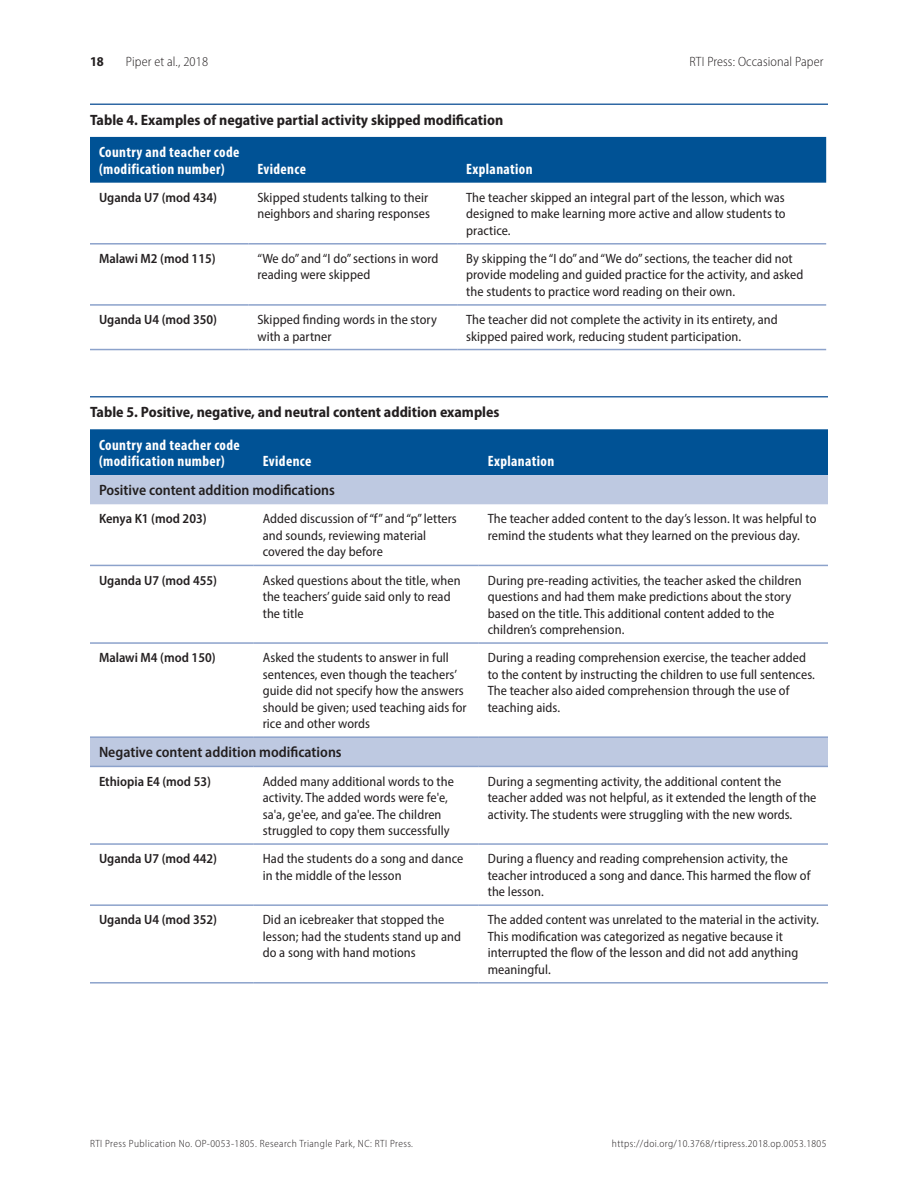
<style>
.page{position:relative;width:918px;height:1188px;background:#fff}
.page>*{position:absolute;margin:0;border:0;box-sizing:border-box;transform-origin:0 0}
.table-column-head{font:700 condensed 15px/16.5px "Myriad Pro";letter-spacing:.025em;color:#fff}
.table-title{font:700 semi-condensed 15px "Myriad Pro";color:#231f20}
.table-text{font:600 semi-condensed 15px "Myriad Pro";color:#231f20}
.table-text-2{font:semi-condensed 13.5px/16.5px "Myriad Pro";letter-spacing:.005em;color:#231f20}
.table-text-3{font:600 semi-condensed 13.5px "Myriad Pro";color:#231f20}
.t1{font:300 semi-condensed 13.5px "Myriad Pro";letter-spacing:.01em;color:#231f20}
.t2{font:700 semi-condensed 13.5px "Myriad Pro";color:#231f20}
.t3{font:300 semi-condensed 10.5px "Myriad Pro";letter-spacing:.04em;color:#231f20}
</style>
<div class="page">
<hr style="left:90px;top:104px;width:738px;height:1px;background:#2f68a4">
<div style="left:90px;top:137px;width:736px;height:46px;background:#005295"></div>
<hr style="left:90px;top:243px;width:158px;height:2px;background:#8ca2cb">
<hr style="left:248px;top:243px;width:209px;height:2px;background:#8ca2cb">
<hr style="left:457px;top:243px;width:369px;height:2px;background:#8ca2cb">
<hr style="left:90px;top:304px;width:158px;height:2px;background:#8ca2cb">
<hr style="left:248px;top:304px;width:209px;height:2px;background:#8ca2cb">
<hr style="left:457px;top:304px;width:369px;height:2px;background:#8ca2cb">
<hr style="left:90px;top:349px;width:158px;height:1px;background:#8ca2cb">
<hr style="left:248px;top:349px;width:209px;height:1px;background:#8ca2cb">
<hr style="left:457px;top:349px;width:369px;height:1px;background:#8ca2cb">
<hr style="left:90px;top:396px;width:738px;height:2px;background:#2f68a4">
<div style="left:90px;top:429px;width:738px;height:46px;background:#005295"></div>
<svg style="left:90px;top:475px;width:738px;height:291px"></svg>
<hr style="left:90px;top:565px;width:164px;height:1px;background:#8ca2cb">
<hr style="left:254px;top:565px;width:225px;height:1px;background:#8ca2cb">
<hr style="left:479px;top:565px;width:349px;height:1px;background:#8ca2cb">
<hr style="left:90px;top:642px;width:164px;height:2px;background:#8ca2cb">
<hr style="left:254px;top:642px;width:225px;height:2px;background:#8ca2cb">
<hr style="left:479px;top:642px;width:349px;height:2px;background:#8ca2cb">
<hr style="left:90px;top:736px;width:164px;height:2px;background:#8ca2cb">
<hr style="left:254px;top:736px;width:225px;height:2px;background:#8ca2cb">
<hr style="left:479px;top:736px;width:349px;height:2px;background:#8ca2cb">
<hr style="left:90px;top:766px;width:164px;height:1px;background:#8ca2cb">
<hr style="left:254px;top:766px;width:225px;height:1px;background:#8ca2cb">
<hr style="left:479px;top:766px;width:349px;height:1px;background:#8ca2cb">
<hr style="left:90px;top:843px;width:164px;height:2px;background:#8ca2cb">
<hr style="left:254px;top:843px;width:225px;height:2px;background:#8ca2cb">
<hr style="left:479px;top:843px;width:349px;height:2px;background:#8ca2cb">
<hr style="left:90px;top:904px;width:164px;height:2px;background:#8ca2cb">
<hr style="left:254px;top:904px;width:225px;height:2px;background:#8ca2cb">
<hr style="left:479px;top:904px;width:349px;height:2px;background:#8ca2cb">
<hr style="left:90px;top:982px;width:164px;height:2px;background:#8ca2cb">
<hr style="left:254px;top:982px;width:225px;height:2px;background:#8ca2cb">
<hr style="left:479px;top:982px;width:349px;height:2px;background:#8ca2cb">
<p class="t2" style="left:90px;top:53px;width:15px">18</p>
<p class="t1" style="left:126px;top:54px;width:84px">Piper et al., 2018</p>
<p class="t1" style="left:689px;top:54px;width:136px">RTI Press: Occasional Paper</p>
<p class="table-title" style="left:90px;top:110px;width:415px">Table 4. Examples of negative partial activity skipped modification</p>
<p class="table-column-head" style="left:99px;top:144px;width:142px">Country and teacher code (modification number)</p>
<p class="table-column-head" style="left:257px;top:160px;width:50px">Evidence</p>
<p class="table-column-head" style="left:466px;top:160px;width:68px">Explanation</p>
<p class="table-text-3" style="left:99px;top:189px;width:120px">Uganda U7 (mod 434)</p>
<p class="table-text-2" style="left:257px;top:189px;width:174px">Skipped students talking to their neighbors and sharing responses</p>
<p class="table-text-2" style="left:466px;top:189px;width:321px;text-align:justify">The teacher skipped an integral part of the lesson, which was designed to make learning more active and allow students to practice.</p>
<p class="table-text-3" style="left:99px;top:250px;width:118px">Malawi M2 (mod 115)</p>
<p class="table-text-2" style="left:257px;top:250px;width:183px">“We do” and “I do” sections in word reading were skipped</p>
<p class="table-text-2" style="left:466px;top:250px;width:339px">By skipping the “I do” and “We do” sections, the teacher did not provide modeling and guided practice for the activity, and asked the students to practice word reading on their own.</p>
<p class="table-text-3" style="left:99px;top:311px;width:120px">Uganda U4 (mod 350)</p>
<p class="table-text-2" style="left:257px;top:311px;width:181px">Skipped finding words in the story with a partner</p>
<p class="table-text-2" style="left:466px;top:311px;width:313px">The teacher did not complete the activity in its entirety, and skipped paired work, reducing student participation.</p>
<p class="table-title" style="left:90px;top:402px;width:411px">Table 5. Positive, negative, and neutral content addition examples</p>
<p class="table-column-head" style="left:99px;top:436px;width:142px">Country and teacher code (modification number)</p>
<p class="table-column-head" style="left:263px;top:452px;width:50px">Evidence</p>
<p class="table-column-head" style="left:488px;top:452px;width:68px">Explanation</p>
<p class="table-text" style="left:99px;top:481px;width:237px">Positive content addition modifications</p>
<p class="table-text-3" style="left:99px;top:510px;width:109px">Kenya K1 (mod 203)</p>
<p class="table-text-2" style="left:263px;top:510px;width:196px">Added discussion of “f” and “p” letters and sounds, reviewing material covered the day before</p>
<p class="table-text-2" style="left:488px;top:510px;width:330px">The teacher added content to the day’s lesson. It was helpful to remind the students what they learned on the previous day.</p>
<p class="table-text-3" style="left:99px;top:572px;width:120px">Uganda U7 (mod 455)</p>
<p class="table-text-2" style="left:263px;top:572px;width:199px">Asked questions about the title, when the teachers’ guide said only to read the title</p>
<p class="table-text-2" style="left:488px;top:572px;width:315px">During pre-reading activities, the teacher asked the children questions and had them make predictions about the story based on the title. This additional content added to the children’s comprehension.</p>
<p class="table-text-3" style="left:99px;top:649px;width:118px">Malawi M4 (mod 150)</p>
<p class="table-text-2" style="left:263px;top:649px;width:205px">Asked the students to answer in full sentences, even though the teachers’ guide did not specify how the answers should be given; used teaching aids for rice and other words</p>
<p class="table-text-2" style="left:488px;top:649px;width:329px">During a reading comprehension exercise, the teacher added to the content by instructing the children to use full sentences.<br>The teacher also aided comprehension through the use of teaching aids.</p>
<p class="table-text" style="left:99px;top:743px;width:244px">Negative content addition modifications</p>
<p class="table-text-3" style="left:99px;top:773px;width:114px">Ethiopia E4 (mod 53)</p>
<p class="table-text-2" style="left:263px;top:773px;width:193px">Added many additional words to the activity. The added words were fe'e, sa'a, ge'ee, and ga'ee. The children struggled to copy them successfully</p>
<p class="table-text-2" style="left:488px;top:773px;width:330px">During a segmenting activity, the additional content the teacher added was not helpful, as it extended the length of the activity. The students were struggling with the new words.</p>
<p class="table-text-3" style="left:99px;top:850px;width:120px">Uganda U7 (mod 442)</p>
<p class="table-text-2" style="left:263px;top:850px;width:202px">Had the students do a song and dance in the middle of the lesson</p>
<p class="table-text-2" style="left:488px;top:850px;width:324px">During a fluency and reading comprehension activity, the teacher introduced a song and dance. This harmed the flow of the lesson.</p>
<p class="table-text-3" style="left:99px;top:911px;width:120px">Uganda U4 (mod 352)</p>
<p class="table-text-2" style="left:263px;top:911px;width:200px">Did an icebreaker that stopped the lesson; had the students stand up and do a song with hand motions</p>
<p class="table-text-2" style="left:488px;top:911px;width:333px">The added content was unrelated to the material in the activity.<br>This modification was categorized as negative because it interrupted the flow of the lesson and did not add anything meaningful.</p>
<p class="t3" style="left:90px;top:1137px;width:325px">RTI Press Publication No. OP-0053-1805. Research Triangle Park, NC: RTI Press.</p>
<p class="t3" style="left:612px;top:1137px;width:216px">https://doi.org/10.3768/rtipress.2018.op.0053.1805</p>
</div>
